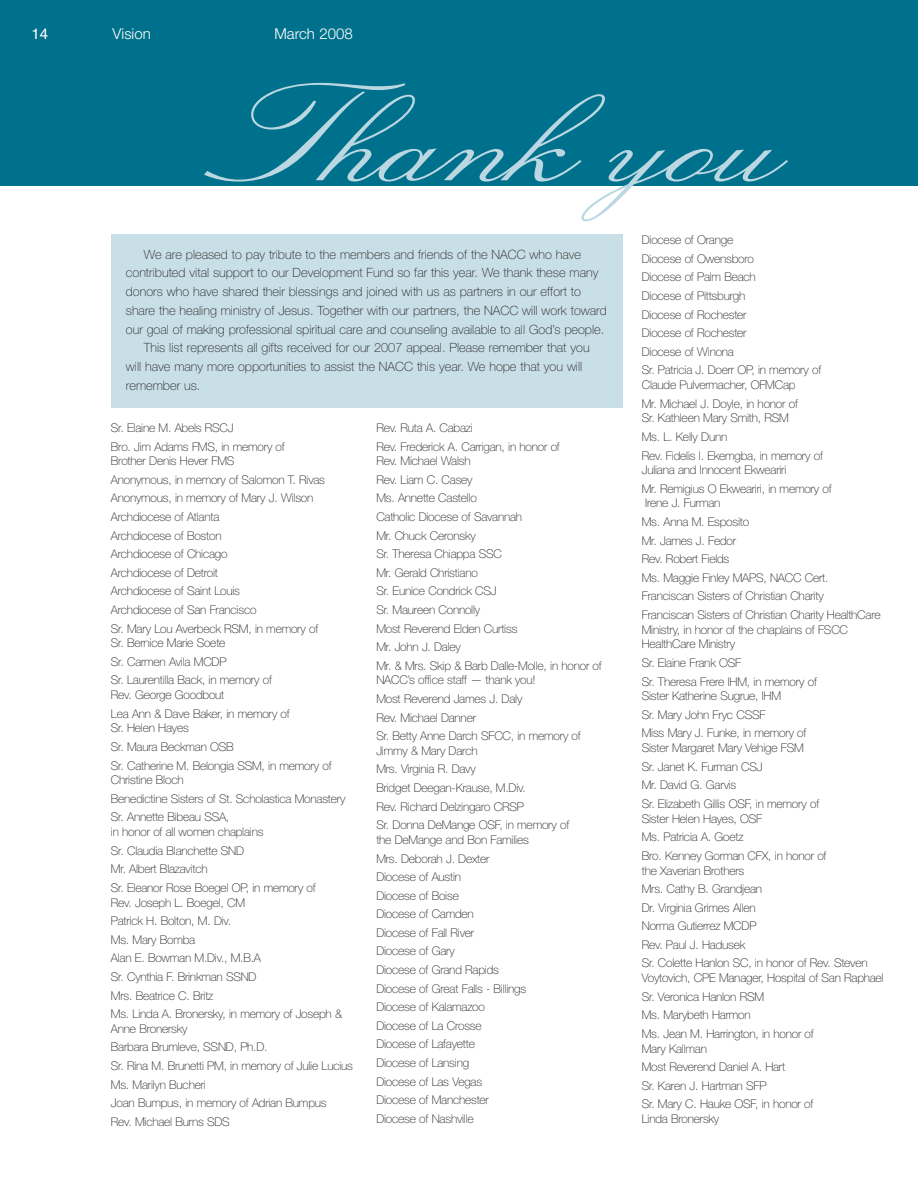
<style>
.page{position:relative;width:918px;height:1188px;background:#fff}
.page>*{position:absolute;margin:0;border:0;box-sizing:border-box;transform-origin:0 0}
.t1{font:136.5px "Lucia BT";color:#bad7e2;scale:1.28 1}
.t2{font:300 15px "Helvetica Neue";color:#fff}
.t3{font:15px "Helvetica";color:#fff}
.t4{font:100 12.75px "Helvetica Neue";color:#231f20}
.t5{font:100 12px/18.6px "Helvetica Neue";letter-spacing:-.015em;color:#231f20}
</style>
<div class="page">
<div style="left:0;top:0;width:918px;height:186px;background:#00718c"></div>
<div style="left:111px;top:234px;width:511px;height:174px;background:#c9dfe7"></div>
<p class="t3" style="left:32px;top:25px;width:18px">14</p>
<p class="t2" style="left:113px;top:28px;width:40px">Vision</p>
<p class="t2" style="left:274px;top:28px;width:80px">March 2008</p>
<h1 class="t1" style="left:211px;top:85px;width:450px">Thank you</h1>
<p class="t4" style="left:144px;top:249px;width:439px">We are pleased to pay tribute to the members and friends of the NACC who have</p>
<p class="t4" style="left:126px;top:268px;width:474px">contributed vital support to our Development Fund so far this year. We thank these many</p>
<p class="t4" style="left:126px;top:287px;width:457px">donors who have shared their blessings and joined with us as partners in our effort to</p>
<p class="t4" style="left:126px;top:306px;width:482px">share the healing ministry of Jesus. Together with our partners, the NACC will work toward</p>
<p class="t4" style="left:126px;top:324px;width:480px">our goal of making professional spiritual care and counseling available to all God’s people.</p>
<p class="t4" style="left:144px;top:343px;width:447px">This list represents all gifts received for our 2007 appeal. Please remember that you</p>
<p class="t4" style="left:126px;top:362px;width:458px">will have many more opportunities to assist the NACC this year. We hope that you will</p>
<p class="t4" style="left:126px;top:381px;width:76px">remember us.</p>
<p class="t5" style="left:111px;top:419px;width:175px">Sr. Elaine M. Abels RSCJ<br>Bro. Jim Adams FMS, in memory of</p>
<p class="t5" style="left:111px;top:453px;width:216px">Brother Denis Hever FMS<br>Anonymous, in memory of Salomon T. Rivas<br>Anonymous, in memory of Mary J. Wilson<br>Archdiocese of Atlanta<br>Archdiocese of Boston<br>Archdiocese of Chicago<br>Archdiocese of Detroit<br>Archdiocese of Saint Louis<br>Archdiocese of San Francisco<br>Sr. Mary Lou Averbeck RSM, in memory of</p>
<p class="t5" style="left:111px;top:635px;width:163px">Sr. Bernice Marie Soete<br>Sr. Carmen Avila MCDP<br>Sr. Laurentilla Back, in memory of</p>
<p class="t5" style="left:111px;top:687px;width:180px">Rev. George Goodbout<br>Lea Ann &amp; Dave Baker, in memory of</p>
<p class="t5" style="left:111px;top:720px;width:222px">Sr. Helen Hayes<br>Sr. Maura Beckman OSB<br>Sr. Catherine M. Belongia SSM, in memory of</p>
<p class="t5" style="left:111px;top:772px;width:236px">Christine Bloch<br>Benedictine Sisters of St. Scholastica Monastery<br>Sr. Annette Bibeau SSA,</p>
<p class="t5" style="left:111px;top:824px;width:206px">in honor of all women chaplains<br>Sr. Claudia Blanchette SND<br>Mr. Albert Blazavitch<br>Sr. Eleanor Rose Boegel OP, in memory of</p>
<p class="t5" style="left:111px;top:894px;width:233px">Rev. Joseph L. Boegel, CM<br>Patrick H. Bolton, M. Div.<br>Ms. Mary Bomba<br>Alan E. Bowman M.Div., M.B.A<br>Sr. Cynthia F. Brinkman SSND<br>Mrs. Beatrice C. Britz<br>Ms. Linda A. Bronersky, in memory of Joseph &amp;</p>
<p class="t5" style="left:111px;top:1020px;width:244px">Anne Bronersky<br>Barbara Brumleve, SSND, Ph.D.<br>Sr. Rina M. Brunetti PM, in memory of Julie Lucius<br>Ms. Marilyn Bucheri<br>Joan Bumpus, in memory of Adrian Bumpus<br>Rev. Michael Burns SDS</p>
<p class="t5" style="left:376px;top:419px;width:185px">Rev. Ruta A. Cabazi<br>Rev. Frederick A. Carrigan, in honor of</p>
<p class="t5" style="left:376px;top:453px;width:227px">Rev. Michael Walsh<br>Rev. Liam C. Casey<br>Ms. Annette Castello<br>Catholic Diocese of Savannah<br>Mr. Chuck Ceronsky<br>Sr. Theresa Chiappa SSC<br>Mr. Gerald Christiano<br>Sr. Eunice Condrick CSJ<br>Sr. Maureen Connolly<br>Most Reverend Elden Curtiss<br>Mr. John J. Daley<br>Mr. &amp; Mrs. Skip &amp; Barb Dalle-Molle, in honor of</p>
<p class="t5" style="left:376px;top:672px;width:206px">NACC’s office staff — thank you!<br>Most Reverend James J. Daly<br>Rev. Michael Danner<br>Sr. Betty Anne Darch SFCC, in memory of</p>
<p class="t5" style="left:376px;top:742px;width:194px">Jimmy &amp; Mary Darch<br>Mrs. Virginia R. Davy<br>Bridget Deegan-Krause, M.Div.<br>Rev. Richard Delzingaro CRSP<br>Sr. Donna DeMange OSF, in memory of</p>
<p class="t5" style="left:376px;top:831px;width:154px">the DeMange and Bon Families<br>Mrs. Deborah J. Dexter<br>Diocese of Austin<br>Diocese of Boise<br>Diocese of Camden<br>Diocese of Fall River<br>Diocese of Gary<br>Diocese of Grand Rapids<br>Diocese of Great Falls - Billings<br>Diocese of Kalamazoo<br>Diocese of La Crosse<br>Diocese of Lafayette<br>Diocese of Lansing<br>Diocese of Las Vegas<br>Diocese of Manchester<br>Diocese of Nashville</p>
<p class="t5" style="left:642px;top:232px;width:181px">Diocese of Orange<br>Diocese of Owensboro<br>Diocese of Palm Beach<br>Diocese of Pittsburgh<br>Diocese of Rochester<br>Diocese of Rochester<br>Diocese of Winona<br>Sr. Patricia J. Doerr OP, in memory of</p>
<p class="t5" style="left:642px;top:377px;width:158px">Claude Pulvermacher, OFMCap<br>Mr. Michael J. Doyle, in honor of</p>
<p class="t5" style="left:642px;top:410px;width:183px">Sr. Kathleen Mary Smith, RSM<br>Ms. L. Kelly Dunn<br>Rev. Fidelis I. Ekemgba, in memory of</p>
<p class="t5" style="left:642px;top:462px;width:191px">Juliana and Innocent Ekweariri<br>Mr. Remigius O Ekweariri, in memory of</p>
<p class="t5" style="left:642px;top:495px;width:240px">Irene J. Furman<br>Ms. Anna M. Esposito<br>Mr. James J. Fedor<br>Rev. Robert Fields<br>Ms. Maggie Finley MAPS, NACC Cert.<br>Franciscan Sisters of Christian Charity<br>Franciscan Sisters of Christian Charity HealthCare</p>
<p class="t5" style="left:642px;top:623px;width:208px;line-height:14.7px">Ministry, in honor of the chaplains of FSCC<br>HealthCare Ministry</p>
<p class="t5" style="left:642px;top:655px;width:177px">Sr. Elaine Frank OSF<br>Sr. Theresa Frere IHM, in memory of</p>
<p class="t5" style="left:642px;top:688px;width:166px">Sister Katherine Sugrue, IHM<br>Sr. Mary John Fryc CSSF<br>Miss Mary J. Funke, in memory of</p>
<p class="t5" style="left:642px;top:740px;width:179px">Sister Margaret Mary Vehige FSM<br>Sr. Janet K. Furman CSJ<br>Mr. David G. Garvis<br>Sr. Elizabeth Gillis OSF, in memory of</p>
<p class="t5" style="left:642px;top:810px;width:186px">Sister Helen Hayes, OSF<br>Ms. Patricia A. Goetz<br>Bro. Kenney Gorman CFX, in honor of</p>
<p class="t5" style="left:642px;top:862px;width:227px">the Xaverian Brothers<br>Mrs. Cathy B. Grandjean<br>Dr. Virginia Grimes Allen<br>Norma Gutierrez MCDP<br>Rev. Paul J. Hadusek<br>Sr. Colette Hanlon SC, in honor of Rev. Steven</p>
<p class="t5" style="left:642px;top:970px;width:243px">Voytovich, CPE Manager, Hospital of San Raphael<br>Sr. Veronica Hanlon RSM<br>Ms. Marybeth Harmon<br>Ms. Jean M. Harrington, in honor of</p>
<p class="t5" style="left:642px;top:1040px;width:173px">Mary Kallman<br>Most Reverend Daniel A. Hart<br>Sr. Karen J. Hartman SFP<br>Sr. Mary C. Hauke OSF, in honor of</p>
<p class="t5" style="left:642px;top:1111px;width:79px">Linda Bronersky</p>
</div>
